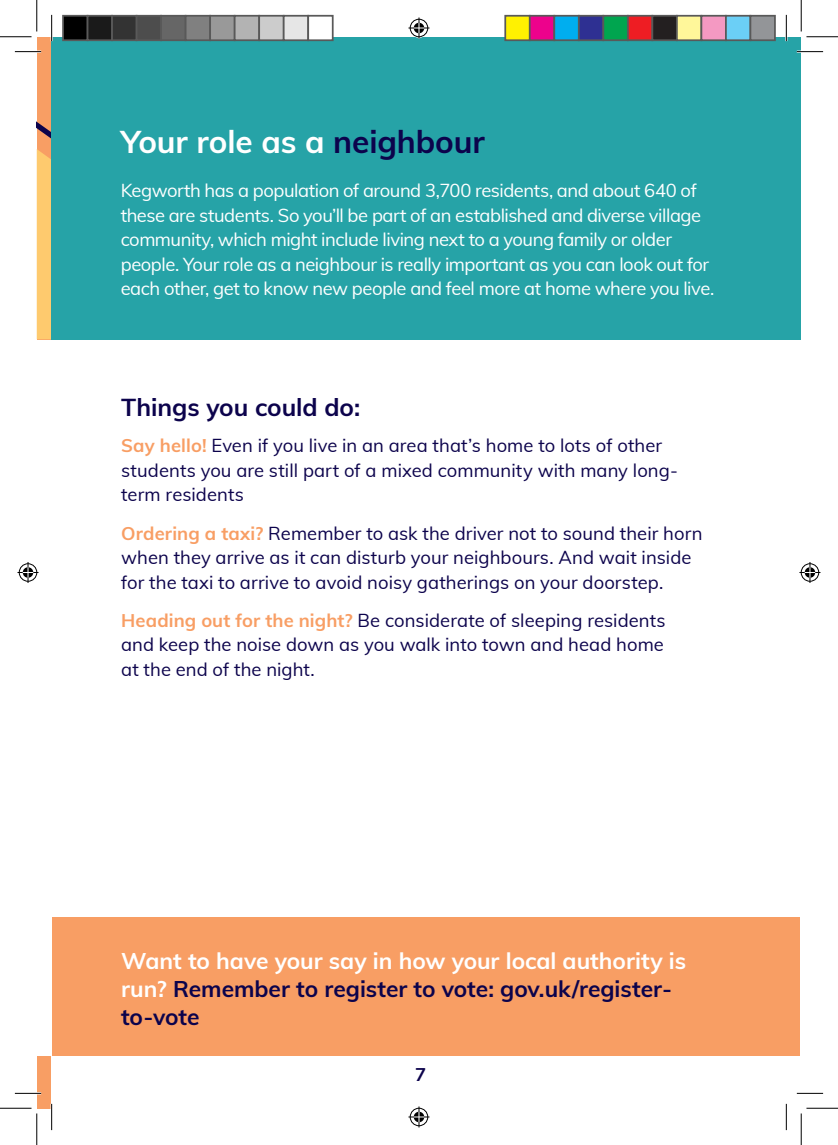
<style>
.page{position:relative;width:838px;height:1145px;background:#fff}
.page>*{position:absolute;margin:0;border:0;box-sizing:border-box;transform-origin:0 0}
.Sub-header_bold{font:700 31.5px "Muli";letter-spacing:-.005em;color:#fff}
.body_copy{font:700 24.5px "Muli";letter-spacing:-.005em;color:#0c034c}
.body_copy-2{font:700 22.75px/28px "Muli";letter-spacing:-.005em;color:#0c034c}
.body_copy-3{font:18.38px/24.5px "Muli";letter-spacing:.005em;color:#0c034c}
.body_copy-4{font:18.38px/24.5px "Muli";letter-spacing:-.025em;color:#fff}
.Contents{font:700 18.38px "Muli";color:#0c034c}
.s1{color:#0c034c}
.s2{font-weight:700;color:#f89e64}
.s3{color:#fff}
</style>
<div class="page">
<div style="left:37px;top:1056px;width:48px;height:52px;background:#f89e64"></div>
<div style="left:52px;top:1056px;width:749px;height:52px;background:#fff"></div>
<div style="left:52px;top:918px;width:747px;height:138px;background:#f89e64"></div>
<div style="left:37px;top:37px;width:15px;height:302px;background:#f89e64"></div>
<svg style="left:37px;top:96px;width:117px;height:244px"></svg>
<div style="left:52px;top:37px;width:749px;height:302px;background:#26a3a7"></div>
<hr style="left:15px;top:51px;width:26px;height:2px;background:#fff">
<hr style="left:796px;top:51px;width:27px;height:2px;background:#fff">
<hr style="left:15px;top:1092px;width:26px;height:2px;background:#fff">
<hr style="left:51px;top:15px;width:2px;height:26px;background:#fff">
<hr style="left:785px;top:15px;width:2px;height:26px;background:#fff">
<svg style="left:15px;top:51px;width:26px;height:1px"></svg>
<svg style="left:796px;top:51px;width:27px;height:1px"></svg>
<svg style="left:15px;top:1093px;width:26px;height:1px"></svg>
<svg style="left:796px;top:1093px;width:27px;height:1px"></svg>
<svg style="left:51px;top:15px;width:1px;height:26px"></svg>
<svg style="left:51px;top:1104px;width:1px;height:26px"></svg>
<svg style="left:786px;top:15px;width:1px;height:26px"></svg>
<svg style="left:786px;top:1104px;width:1px;height:26px"></svg>
<hr style="left:0;top:36px;width:32px;height:1px;background:#000">
<hr style="left:806px;top:36px;width:31px;height:1px;background:#000">
<hr style="left:0;top:1108px;width:32px;height:1px;background:#000">
<hr style="left:806px;top:1108px;width:31px;height:1px;background:#000">
<hr style="left:36px;top:0;width:1px;height:31px;background:#000">
<hr style="left:36px;top:1113px;width:1px;height:32px;background:#000">
<hr style="left:800px;top:0;width:1px;height:31px;background:#000">
<hr style="left:800px;top:1113px;width:1px;height:32px;background:#000">
<svg style="left:408px;top:18px;width:21px;height:21px"></svg>
<svg style="left:408px;top:1106px;width:21px;height:21px"></svg>
<svg style="left:18px;top:562px;width:21px;height:21px"></svg>
<svg style="left:799px;top:562px;width:21px;height:21px"></svg>
<div style="left:63px;top:16px;width:25px;height:24px;background:#000"></div>
<div style="left:62px;top:15px;width:26px;height:26px;border:2px solid #595959"></div>
<div style="left:88px;top:16px;width:24px;height:24px;background:#1a1a1a"></div>
<div style="left:87px;top:15px;width:26px;height:26px;border:2px solid #595959"></div>
<div style="left:112px;top:16px;width:25px;height:24px;background:#333"></div>
<div style="left:111px;top:15px;width:26px;height:26px;border:2px solid #595959"></div>
<div style="left:137px;top:16px;width:24px;height:24px;background:#4d4d4d"></div>
<div style="left:136px;top:15px;width:26px;height:26px;border:2px solid #595959"></div>
<div style="left:161px;top:16px;width:25px;height:24px;background:#666"></div>
<div style="left:160px;top:15px;width:26px;height:26px;border:2px solid #595959"></div>
<div style="left:186px;top:16px;width:24px;height:24px;background:#808080"></div>
<div style="left:185px;top:15px;width:26px;height:26px;border:2px solid #595959"></div>
<div style="left:210px;top:16px;width:25px;height:24px;background:#999"></div>
<div style="left:209px;top:15px;width:26px;height:26px;border:2px solid #595959"></div>
<div style="left:235px;top:16px;width:24px;height:24px;background:#b3b3b3"></div>
<div style="left:234px;top:15px;width:26px;height:26px;border:2px solid #595959"></div>
<div style="left:259px;top:16px;width:25px;height:24px;background:#ccc"></div>
<div style="left:258px;top:15px;width:26px;height:26px;border:2px solid #595959"></div>
<div style="left:284px;top:16px;width:24px;height:24px;background:#e6e6e6"></div>
<div style="left:283px;top:15px;width:26px;height:26px;border:2px solid #595959"></div>
<div style="left:308px;top:16px;width:25px;height:24px;background:#fff"></div>
<div style="left:307px;top:15px;width:26px;height:26px;border:2px solid #595959"></div>
<div style="left:505px;top:16px;width:24px;height:24px;background:#fff101"></div>
<div style="left:504px;top:15px;width:26px;height:26px;border:2px solid #595959"></div>
<div style="left:529px;top:16px;width:25px;height:24px;background:#ed028c"></div>
<div style="left:529px;top:15px;width:26px;height:26px;border:2px solid #595959"></div>
<div style="left:554px;top:16px;width:24px;height:24px;background:#00aeef"></div>
<div style="left:553px;top:15px;width:26px;height:26px;border:2px solid #595959"></div>
<div style="left:578px;top:16px;width:25px;height:24px;background:#2e3092"></div>
<div style="left:578px;top:15px;width:26px;height:26px;border:2px solid #595959"></div>
<div style="left:603px;top:16px;width:24px;height:24px;background:#00a54f"></div>
<div style="left:602px;top:15px;width:26px;height:26px;border:2px solid #595959"></div>
<div style="left:627px;top:16px;width:25px;height:24px;background:#ee1d23"></div>
<div style="left:627px;top:15px;width:26px;height:26px;border:2px solid #595959"></div>
<div style="left:652px;top:16px;width:24px;height:24px;background:#231f20"></div>
<div style="left:651px;top:15px;width:26px;height:26px;border:2px solid #595959"></div>
<div style="left:676px;top:16px;width:25px;height:24px;background:#fff79a"></div>
<div style="left:676px;top:15px;width:26px;height:26px;border:2px solid #595959"></div>
<div style="left:701px;top:16px;width:24px;height:24px;background:#f499c2"></div>
<div style="left:700px;top:15px;width:26px;height:26px;border:2px solid #595959"></div>
<div style="left:725px;top:16px;width:25px;height:24px;background:#6bcff6"></div>
<div style="left:725px;top:15px;width:26px;height:26px;border:2px solid #595959"></div>
<div style="left:750px;top:16px;width:24px;height:24px;background:#939598"></div>
<div style="left:749px;top:15px;width:26px;height:26px;border:2px solid #595959"></div>
<p class="Sub-header_bold" style="left:121px;top:119px;width:365px">Your role as a <span class="s1">neighbour</span></p>
<p class="body_copy-4" style="left:121px;top:178px;width:595px">Kegworth has a population of around 3,700 residents, and about 640 of these are students. So you’ll be part of an established and diverse village community, which might include living next to a young family or older people. Your role as a neighbour is really important as you can look out for each other, get to know new people and feel more at home where you live.</p>
<p class="body_copy" style="left:121px;top:389px;width:240px">Things you could do:</p>
<p class="body_copy-3" style="left:121px;top:433px;width:558px"><span class="s2">Say hello!</span> Even if you live in an area that’s home to lots of other students you are still part of a mixed community with many long&shy;term residents</p>
<p class="body_copy-3" style="left:121px;top:520px;width:582px"><span class="s2">Ordering a taxi?</span> Remember to ask the driver not to sound their horn when they arrive as it can disturb your neighbours. And wait inside for the taxi to arrive to avoid noisy gatherings on your doorstep.</p>
<p class="body_copy-3" style="left:121px;top:607px;width:546px;text-align:justify"><span class="s2">Heading out for the night?</span> Be considerate of sleeping residents and keep the noise down as you walk into town and head home at the end of the night.</p>
<p class="body_copy-2" style="left:121px;top:946px;width:566px"><span class="s3">Want to have your say in how your local authority is run?</span> Remember to register to vote: gov.uk/register&shy;to-vote</p>
<p class="Contents" style="left:415px;top:1061px;width:13px">7</p>
</div>
